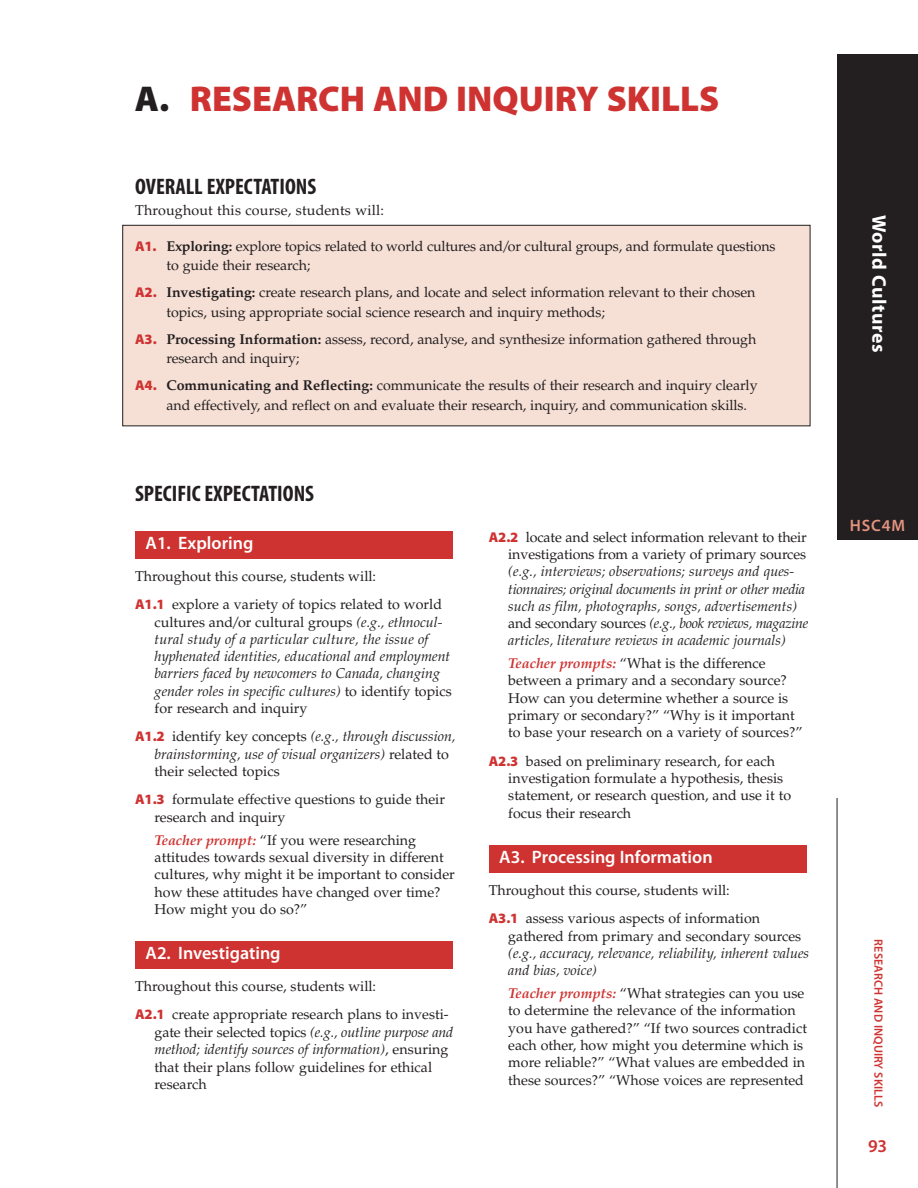
<style>
.page{position:relative;width:918px;height:1188px;background:#fff}
.page>*{position:absolute;margin:0;border:0;box-sizing:border-box;transform-origin:0 0}
.t1{font:900 36px "Myriad Pro";color:#ce3331}
.t2{font:700 condensed 22.5px "Myriad Pro";color:#231f20}
.t3{font:700 19.65px "Myriad";letter-spacing:.025em;color:#fff}
.t4{font:600 18px "Myriad Pro";color:#fff}
.t5{font:600 18px "Myriad Pro";color:#ce3331}
.t6{font:600 16.5px "Myriad Pro";letter-spacing:.055em;color:#e49480}
.t7{font:14.25px/17.4px "Palatino";color:#231f20}
.t8{font:italic 14.25px/17.2px "Palatino";color:#231f20}
.t9{font:600 12px "Myriad Pro";letter-spacing:.005em;color:#ce3331}
.s1{color:#231f20}
.s2{font-family:"Myriad Pro";font-weight:900;color:#ce3331}
.s3{font-weight:700}
.s4{font-style:normal}
.s5{font-family:"Myriad Pro";font-weight:900;font-style:normal;color:#ce3331}
.s6{font-weight:700;font-style:italic;color:#ce3331}
.s7{font-style:italic}
</style>
<div class="page">
<div style="left:123px;top:225px;width:687px;height:201px;background:#f6e0d6"></div>
<div style="left:123px;top:225px;width:687px;height:201px;border:1px solid #231f20"></div>
<hr style="left:837px;top:798px;width:1px;height:390px;background:#231f20">
<div style="left:135px;top:531px;width:318px;height:27px;background:#ce3331"></div>
<div style="left:135px;top:941px;width:318px;height:27px;background:#ce3331"></div>
<div style="left:837px;top:54px;width:81px;height:486px;background:#231f20"></div>
<div style="left:489px;top:845px;width:318px;height:27px;background:#ce3331"></div>
<h1 class="t1" style="left:135px;top:78px;width:586px"><span class="s1">A.</span> RESEARCH AND INQUIRY SKILLS</h1>
<h2 class="t2" style="left:135px;top:172px;width:183px">OVERALL EXPECTATIONS</h2>
<p class="t7" style="left:135px;top:202px;width:251px">Throughout this course, students will:</p>
<p class="t7" style="left:167px;top:236px;width:610px;line-height:19.5px;text-indent:-32px"><span class="s2">A1.</span> <span class="s3">Exploring:</span> explore topics related to world cultures and/or cultural groups, and formulate questions to guide their research;</p>
<p class="t7" style="left:167px;top:283px;width:590px;line-height:19.5px;text-indent:-32px"><span class="s2">A2.</span> <span class="s3">Investigating:</span> create research plans, and locate and select information relevant to their chosen topics, using appropriate social science research and inquiry methods;</p>
<p class="t7" style="left:167px;top:329px;width:591px;line-height:19.5px;text-indent:-32px"><span class="s2">A3.</span> <span class="s3">Processing Information:</span> assess, record, analyse, and synthesize information gathered through research and inquiry;</p>
<p class="t7" style="left:167px;top:376px;width:593px;line-height:19.5px;text-indent:-32px"><span class="s2">A4.</span> <span class="s3">Communicating and Reflecting:</span> communicate the results of their research and inquiry clearly and effectively, and reflect on and evaluate their research, inquiry, and communication skills.</p>
<h2 class="t2" style="left:135px;top:479px;width:181px">SPECIFIC EXPECTATIONS</h2>
<p class="t4" style="left:146px;top:532px;width:109px">A1. Exploring</p>
<p class="t7" style="left:135px;top:562px;width:309px;line-height:28.3px">Throughout this course, students will:<br><span class="s2">A1.1</span> explore a variety of topics related to world</p>
<p class="t8" style="left:155px;top:613px;width:299px"><span class="s4">cultures and/or cultural groups</span> (e.g., ethnocul&shy;tural study of a particular culture, the issue of hyphenated identities, educational and employment barriers faced by newcomers to Canada, changing gender roles in specific cultures) <span class="s4">to identify topics for research and inquiry</span></p>
<p class="t8" style="left:155px;top:728px;width:302px;text-indent:-20px"><span class="s5">A1.2</span> <span class="s4">identify key concepts</span> (e.g., through discussion, brainstorming, use of visual organizers) <span class="s4">related to their selected topics</span></p>
<p class="t7" style="left:155px;top:791px;width:292px;text-indent:-20px"><span class="s2">A1.3</span> formulate effective questions to guide their research and inquiry</p>
<p class="t7" style="left:155px;top:831px;width:302px"><span class="s6">Teacher prompt:</span> “If you were researching attitudes towards sexual diversity in different cultures, why might it be important to consider how these attitudes have changed over time?<br>How might you do so?”</p>
<p class="t4" style="left:146px;top:942px;width:137px">A2. Investigating</p>
<p class="t7" style="left:135px;top:972px;width:315px;line-height:28.3px">Throughout this course, students will:<br><span class="s2">A2.1</span> create appropriate research plans to investi-</p>
<p class="t7" style="left:155px;top:1024px;width:300px">gate their selected topics <span class="s7">(e.g., outline purpose and method; identify sources of information)</span>, ensuring that their plans follow guidelines for ethical research</p>
<p class="t7" style="left:489px;top:528px;width:320px;text-align:right"><span class="s2">A2.2</span> locate and select information relevant to their investigations from a variety of primary sources</p>
<p class="t8" style="left:508px;top:563px;width:302px">(e.g., interviews; observations; surveys and ques&shy;tionnaires; original documents in print or other media such as film, photographs, songs, advertisements) <span class="s4">and secondary sources</span> (e.g., book reviews, magazine articles, literature reviews in academic journals)</p>
<p class="t7" style="left:508px;top:655px;width:296px"><span class="s6">Teacher prompts:</span> “What is the difference between a primary and a secondary source?<br>How can you determine whether a source is primary or secondary?” “Why is it important to base your research on a variety of sources?”</p>
<p class="t7" style="left:508px;top:752px;width:284px;text-indent:-20px"><span class="s2">A2.3</span> based on preliminary research, for each investigation formulate a hypothesis, thesis statement, or research question, and use it to focus their research</p>
<p class="t4" style="left:499px;top:846px;width:215px">A3. Processing Information</p>
<p class="t7" style="left:489px;top:876px;width:273px;line-height:28.3px">Throughout this course, students will:<br><span class="s2">A3.1</span> assess various aspects of information</p>
<p class="t7" style="left:508px;top:927px;width:295px">gathered from primary and secondary sources</p>
<p class="t8" style="left:508px;top:945px;width:302px">(e.g., accuracy, relevance, reliability, inherent values and bias, voice)</p>
<p class="t7" style="left:508px;top:985px;width:300px"><span class="s6">Teacher prompts:</span> “What strategies can you use to determine the relevance of the information you have gathered?” “If two sources contradict each other, how might you determine which is more reliable?” “What values are embedded in these sources?” “Whose voices are represented</p>
<h3 class="t3" style="left:889px;top:215px;width:139px;rotate:90deg">World Cultures</h3>
<p class="t6" style="left:842px;top:515px;width:72px">HIF10/20</p>
<p class="t6" style="left:850px;top:515px;width:57px">HSC4M</p>
<p class="t9" style="left:886px;top:939px;width:169px;rotate:90deg">RESEARCH AND INQUIRY SKILLS</p>
<p class="t5" style="left:868px;top:1135px;width:20px">93</p>
</div>
